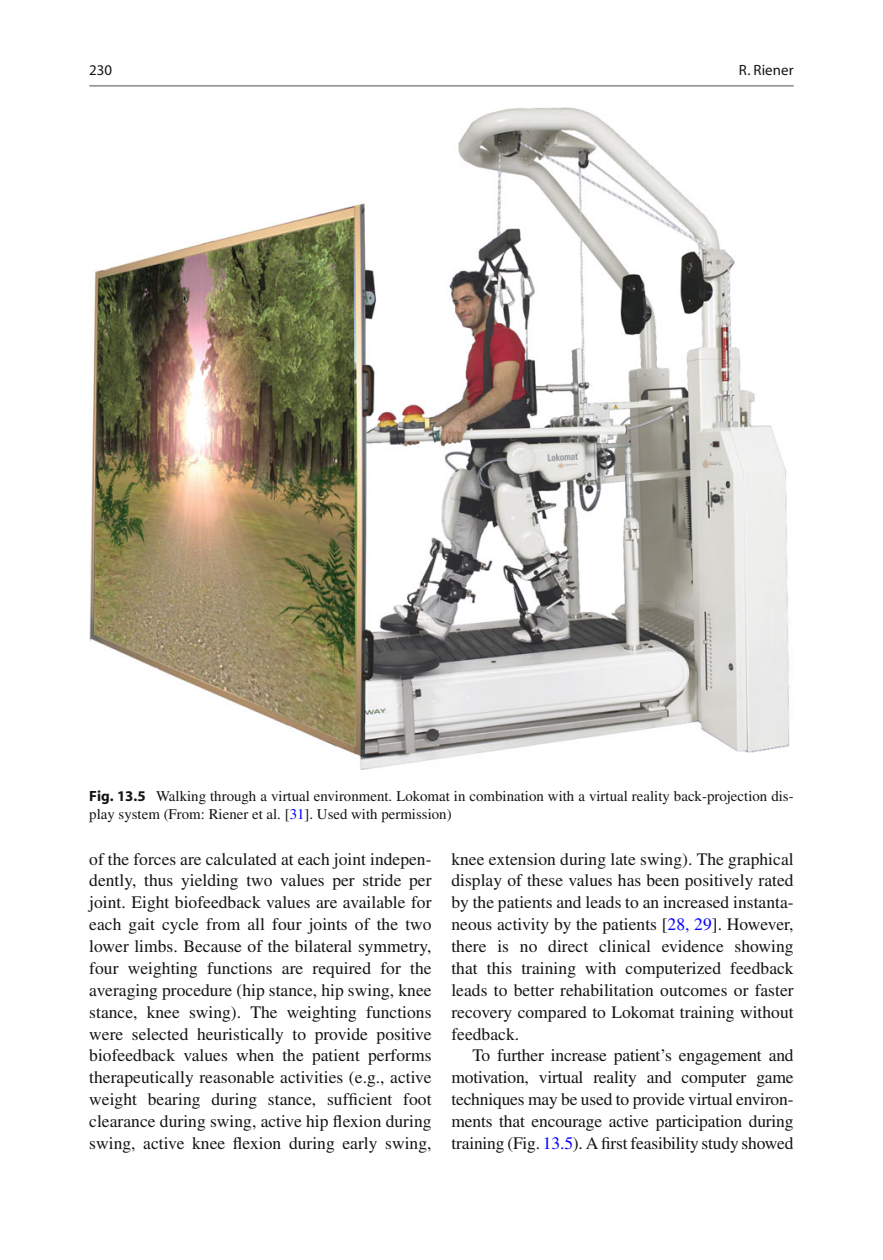
<style>
.page{position:relative;width:883px;height:1260px;background:#fff}
.page>*{position:absolute;margin:0;border:0;box-sizing:border-box;transform-origin:0 0}
.t1{font:17.5px/21.9px "Times";color:#131413;text-align:justify}
.t2{font:14.88px/17.5px "Times";color:#131413}
.t3{font:14.88px "Myriad";letter-spacing:.005em;color:#131413}
.s1{font-family:"Myriad";font-weight:700}
.s2{color:#00f}
</style>
<div class="page">
<hr style="left:89px;top:85px;width:705px;height:2px;background:#989898">
<img style="left:89px;top:107px;width:701px;height:662px">
<p class="t3" style="left:89px;top:64px;width:24px">230</p>
<p class="t3" style="left:739px;top:64px;width:56px">R. Riener</p>
<p class="t2" style="left:89px;top:789px;width:706px"><span class="s1">Fig. 13.5</span> Walking through a virtual environment. Lokomat in combination with a virtual reality back-projection dis&shy;play system (From: Riener et al. [ <span class="s2">31</span> ] . Used with permission)</p>
<p class="t1" style="left:89px;top:849px;width:344px">of the forces are calculated at each joint indepen&shy;dently, thus yielding two values per stride per joint. Eight biofeedback values are available for each gait cycle from all four joints of the two lower limbs. Because of the bilateral symmetry, four weighting functions are required for the averaging procedure (hip stance, hip swing, knee stance, knee swing). The weighting functions were selected heuristically to provide positive biofeedback values when the patient performs therapeutically reasonable activities (e.g., active weight bearing during stance, sufficient foot clearance during swing, active hip flexion during swing, active knee flexion during early swing,</p>
<p class="t1" style="left:451px;top:849px;width:344px">knee extension during late swing). The graphical display of these values has been positively rated by the patients and leads to an increased instanta&shy;neous activity by the patients [ <span class="s2">28, 29</span> ] . However, there is no direct clinical evidence showing that this training with computerized feedback leads to better rehabilitation outcomes or faster recovery compared to Lokomat training without feedback.</p>
<p class="t1" style="left:451px;top:1046px;width:344px;text-indent:21px">To further increase patient’s engagement and motivation, virtual reality and computer game techniques may be used to provide virtual environ&shy;ments that encourage active participation during training (Fig. <span class="s2">13.5</span> ). A first feasibility study showed</p>
</div>
